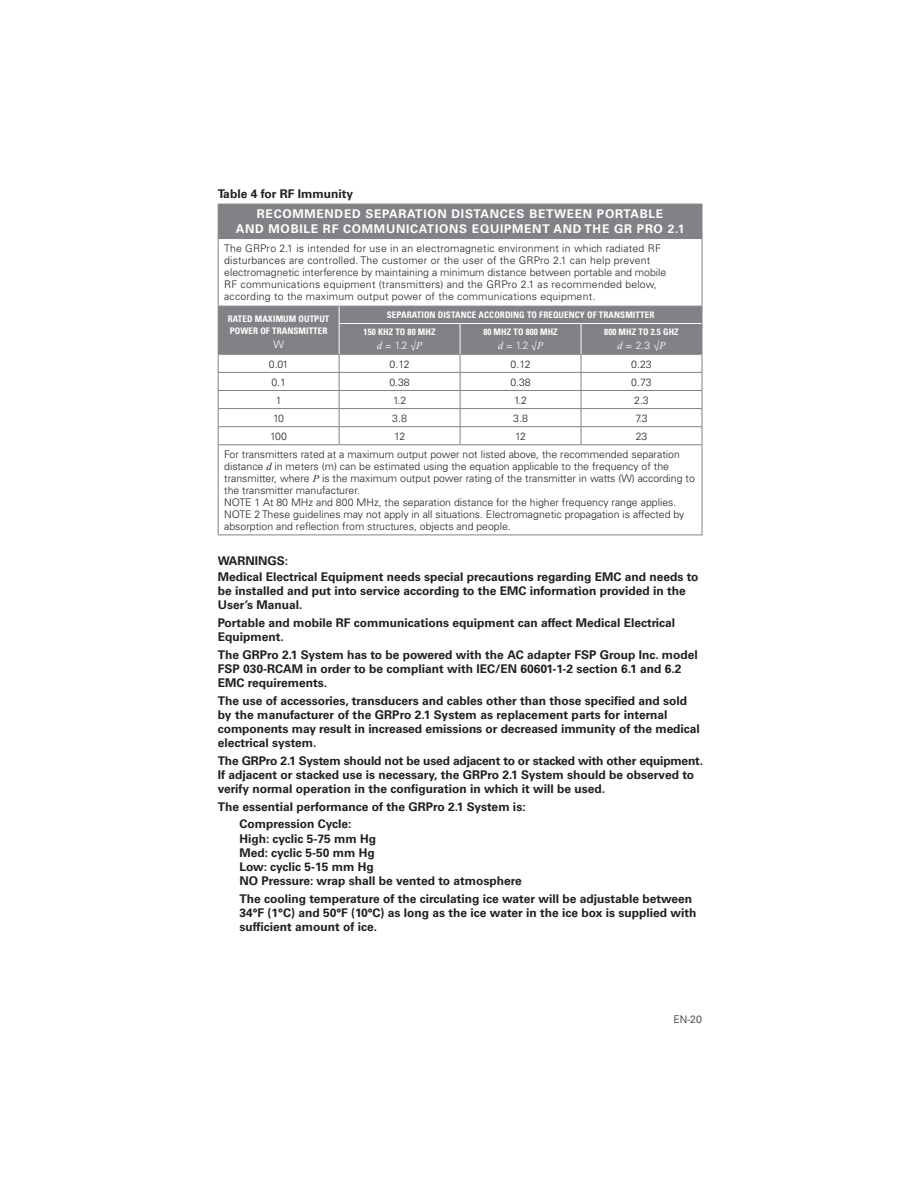
<style>
.page{position:relative;width:918px;height:1188px;background:#fff}
.page>*{position:absolute;margin:0;border:0;box-sizing:border-box;transform-origin:0 0}
.t1{font:700 12px/14.2px "Univers LT Std";color:#231f20}
.t2{font:700 12px/14.4px "Univers LT Std";letter-spacing:.06em;color:#fff}
.t3{font:300 10.5px/12px "Univers LT Std";color:#231f20}
.t4{font:300 10.5px/12px "Univers LT Std";letter-spacing:.02em;color:#231f20}
.t5{font:300 10.5px "Univers LT Std";color:#fff;scale:.95 1}
.t6{font:300 10.5px "Univers LT Std";color:#fff}
.t7{font:700 condensed 9px/12px "Univers LT Std";letter-spacing:.01em;color:#fff}
.s1{font-family:"Times New Roman";font-weight:400;font-style:italic}
</style>
<div class="page">
<svg style="left:219px;top:205px;width:483px;height:149px;fill:#808285"></svg>
<hr style="left:702px;top:204px;width:1px;height:34px;background:#808285">
<hr style="left:702px;top:239px;width:1px;height:67px;background:#808285">
<svg style="left:702px;top:307px;width:1px;height:16px"></svg>
<hr style="left:702px;top:445px;width:1px;height:90px;background:#808285">
<hr style="left:218px;top:239px;width:1px;height:67px;background:#808285">
<hr style="left:218px;top:372px;width:121px;height:1px;background:#808285">
<hr style="left:339px;top:372px;width:121px;height:1px;background:#808285">
<hr style="left:460px;top:372px;width:121px;height:1px;background:#808285">
<hr style="left:581px;top:372px;width:121px;height:1px;background:#808285">
<hr style="left:218px;top:390px;width:121px;height:1px;background:#808285">
<hr style="left:339px;top:390px;width:121px;height:1px;background:#808285">
<hr style="left:460px;top:390px;width:121px;height:1px;background:#808285">
<hr style="left:581px;top:390px;width:121px;height:1px;background:#808285">
<hr style="left:218px;top:408px;width:121px;height:1px;background:#808285">
<hr style="left:339px;top:408px;width:121px;height:1px;background:#808285">
<hr style="left:460px;top:408px;width:121px;height:1px;background:#808285">
<hr style="left:581px;top:408px;width:121px;height:1px;background:#808285">
<hr style="left:218px;top:426px;width:121px;height:1px;background:#808285">
<svg style="left:218px;top:355px;width:1px;height:89px"></svg>
<hr style="left:339px;top:426px;width:121px;height:1px;background:#808285">
<svg style="left:339px;top:355px;width:1px;height:89px"></svg>
<hr style="left:460px;top:426px;width:121px;height:1px;background:#808285">
<svg style="left:460px;top:355px;width:1px;height:89px"></svg>
<hr style="left:581px;top:426px;width:121px;height:1px;background:#808285">
<svg style="left:581px;top:355px;width:1px;height:89px"></svg>
<svg style="left:702px;top:355px;width:1px;height:89px"></svg>
<hr style="left:218px;top:444px;width:121px;height:1px;background:#808285">
<hr style="left:218px;top:445px;width:1px;height:90px;background:#808285">
<hr style="left:339px;top:444px;width:121px;height:1px;background:#808285">
<hr style="left:460px;top:444px;width:121px;height:1px;background:#808285">
<hr style="left:581px;top:444px;width:121px;height:1px;background:#808285">
<hr style="left:218px;top:535px;width:121px;height:1px;background:#808285">
<hr style="left:339px;top:535px;width:121px;height:1px;background:#808285">
<hr style="left:460px;top:535px;width:121px;height:1px;background:#808285">
<hr style="left:581px;top:535px;width:121px;height:1px;background:#808285">
<hr style="left:218px;top:204px;width:121px;height:1px;background:#808285">
<hr style="left:218px;top:204px;width:1px;height:34px;background:#808285">
<hr style="left:339px;top:204px;width:121px;height:1px;background:#808285">
<hr style="left:460px;top:204px;width:121px;height:1px;background:#808285">
<hr style="left:581px;top:204px;width:121px;height:1px;background:#808285">
<hr style="left:218px;top:238px;width:121px;height:1px;background:#808285">
<hr style="left:339px;top:238px;width:121px;height:1px;background:#808285">
<hr style="left:460px;top:238px;width:121px;height:1px;background:#808285">
<hr style="left:581px;top:238px;width:121px;height:1px;background:#808285">
<hr style="left:339px;top:354px;width:121px;height:1px;background:#808285">
<hr style="left:460px;top:354px;width:121px;height:1px;background:#808285">
<hr style="left:218px;top:306px;width:121px;height:1px;background:#808285">
<svg style="left:218px;top:307px;width:1px;height:16px"></svg>
<hr style="left:218px;top:323px;width:1px;height:31px;background:#808285">
<hr style="left:218px;top:354px;width:121px;height:1px;background:#808285">
<hr style="left:702px;top:323px;width:1px;height:31px;background:#808285">
<hr style="left:581px;top:354px;width:121px;height:1px;background:#808285">
<hr style="left:340px;top:323px;width:120px;height:1px;background:#fff">
<hr style="left:460px;top:323px;width:121px;height:1px;background:#fff">
<hr style="left:460px;top:324px;width:1px;height:30px;background:#fff">
<hr style="left:581px;top:324px;width:1px;height:30px;background:#fff">
<hr style="left:339px;top:323px;width:1px;height:31px;background:#fff">
<hr style="left:581px;top:323px;width:121px;height:1px;background:#fff">
<hr style="left:339px;top:306px;width:121px;height:1px;background:#808285">
<hr style="left:460px;top:306px;width:121px;height:1px;background:#808285">
<hr style="left:581px;top:306px;width:121px;height:1px;background:#808285">
<svg style="left:339px;top:307px;width:1px;height:16px"></svg>
<p class="t1" style="left:218px;top:186px;width:137px">Table 4 for RF Immunity</p>
<p class="t2" style="left:257px;top:207px;width:234px">Recomm ended Separation Distanc</p>
<p class="t2" style="left:236px;top:207px;width:450px;text-indent:273px">es Between Portable and Mobile RF Comm unications Equipm ent and the GR Pro 2.1</p>
<p class="t4" style="left:224px;top:242px;width:444px">The GRPro 2.1 is intended for use in an electromagnetic environment in which radiated RF disturbances are controlled. The customer or the user of the GRPro 2.1 can help prevent electromagnetic interference by maintaining a minimum distance between portable and mobile RF communications equipment (transmitters) and the GRPro 2.1 as recommended below, according to the maximum output power of the communications equipment.</p>
<p class="t7" style="left:228px;top:313px;width:103px">RATED MAXIMUM OUTPUT<br>POWER OF TRANSMITT</p>
<p class="t7" style="left:364px;top:306px;width:292px;line-height:17.2px;text-indent:23px">SEPARATION DISTANCE ACCORDING TO FREQUENCY OF TRANSMITTER<br>150 KHZ TO 80 MHZ</p>
<p class="t5" style="left:377px;top:339px;width:49px"><span class="s1">d</span> = 1.2 √<span class="s1">P</span></p>
<p class="t7" style="left:318px;top:325px;width:10px">ER</p>
<p class="t7" style="left:483px;top:326px;width:76px">80 MHZ TO 800 MHZ</p>
<p class="t5" style="left:498px;top:339px;width:49px"><span class="s1">d</span> = 1.2 √<span class="s1">P</span></p>
<p class="t7" style="left:604px;top:326px;width:76px">800 MHZ TO 2.5 GHZ</p>
<p class="t6" style="left:618px;top:339px;width:50px"><span class="s1">d</span> = 2.3 √<span class="s1">P</span></p>
<p class="t6" style="left:273px;top:338px;width:12px">W</p>
<p class="t3" style="left:269px;top:358px;width:21px">0.01</p>
<p class="t3" style="left:390px;top:358px;width:21px">0.12</p>
<p class="t3" style="left:511px;top:358px;width:21px">0.12</p>
<p class="t3" style="left:631px;top:358px;width:22px">0.23</p>
<p class="t3" style="left:271px;top:376px;width:16px">0.1</p>
<p class="t3" style="left:389px;top:376px;width:22px">0.38</p>
<p class="t3" style="left:510px;top:376px;width:22px">0.38</p>
<p class="t3" style="left:631px;top:376px;width:22px">0.73</p>
<p class="t3" style="left:276px;top:394px;width:7px">1</p>
<p class="t3" style="left:393px;top:394px;width:15px">1.2</p>
<p class="t3" style="left:514px;top:394px;width:15px">1.2</p>
<p class="t3" style="left:634px;top:394px;width:16px">2.3</p>
<p class="t3" style="left:273px;top:412px;width:12px">10</p>
<p class="t3" style="left:392px;top:412px;width:16px">3.8</p>
<p class="t3" style="left:513px;top:412px;width:16px">3.8</p>
<p class="t3" style="left:635px;top:412px;width:14px">7.3</p>
<p class="t3" style="left:270px;top:431px;width:18px">100</p>
<p class="t3" style="left:394px;top:431px;width:13px">12</p>
<p class="t3" style="left:515px;top:431px;width:13px">12</p>
<p class="t3" style="left:224px;top:428px;width:457px;line-height:18.1px;text-indent:412px">23<br>For transmitters rated at a maximum output power not listed above, the recommended separation</p>
<p class="t3" style="left:224px;top:461px;width:472px">distance <span class="s1">d</span> in meters (m) can be estimated using the equation applicable to the frequency of the transmitter, where <span class="s1">P</span> is the maximum output power rating of the transmitter in watts (W) according to the transmitter manufacturer.<br>NOTE 1 At 80 MHz and 800 MHz, the separation distance for the higher frequency range applies.<br>NOTE 2 These guidelines may not apply in all situations. Electromagnetic propagation is affected by absorption and reflection from structures, objects and people.</p>
<p class="t1" style="left:218px;top:553px;width:482px;line-height:15.8px">WARNINGS:<br>Medical Electrical Equipment needs special precautions regarding EMC and needs to</p>
<p class="t1" style="left:218px;top:584px;width:470px">be installed and put into service according to the EMC information provided in the<br>User’s Manual.</p>
<p class="t1" style="left:218px;top:616px;width:459px">Portable and mobile RF communications equipment can affect Medical Electrical<br>Equipment.</p>
<p class="t1" style="left:218px;top:647px;width:482px">The GRPro 2.1 System has to be powered with the AC adapter FSP Group Inc. model<br>FSP 030-RCAM in order to be compliant with IEC/EN 60601-1-2 section 6.1 and 6.2<br>EMC requirements.</p>
<p class="t1" style="left:218px;top:693px;width:483px">The use of accessories, transducers and cables other than those specified and sold by the manufacturer of the GRPro 2.1 System as replacement parts for internal components may result in increased emissions or decreased immunity of the medical electrical system.</p>
<p class="t1" style="left:218px;top:754px;width:487px">The GRPro 2.1 System should not be used adjacent to or stacked with other equipment.<br>If adjacent or stacked use is necessary, the GRPro 2.1 System should be observed to verify normal operation in the configuration in which it will be used.</p>
<p class="t1" style="left:239px;top:798px;width:288px;line-height:17.5px;text-indent:-22px">The essential performance of the GRPro 2.1 System is:<br>Compression Cycle:</p>
<p class="t1" style="left:239px;top:831px;width:284px">High: cyclic 5-75 mm Hg<br>Med: cyclic 5-50 mm Hg<br>Low: cyclic 5-15 mm Hg<br>NO Pressure: wrap shall be vented to atmosphere</p>
<p class="t1" style="left:239px;top:892px;width:459px">The cooling temperature of the circulating ice water will be adjustable between<br>34°F (1°C) and 50°F (10°C) as long as the ice water in the ice box is supplied with sufficient amount of ice.</p>
<p class="t3" style="left:673px;top:1013px;width:30px">EN-20</p>
</div>
